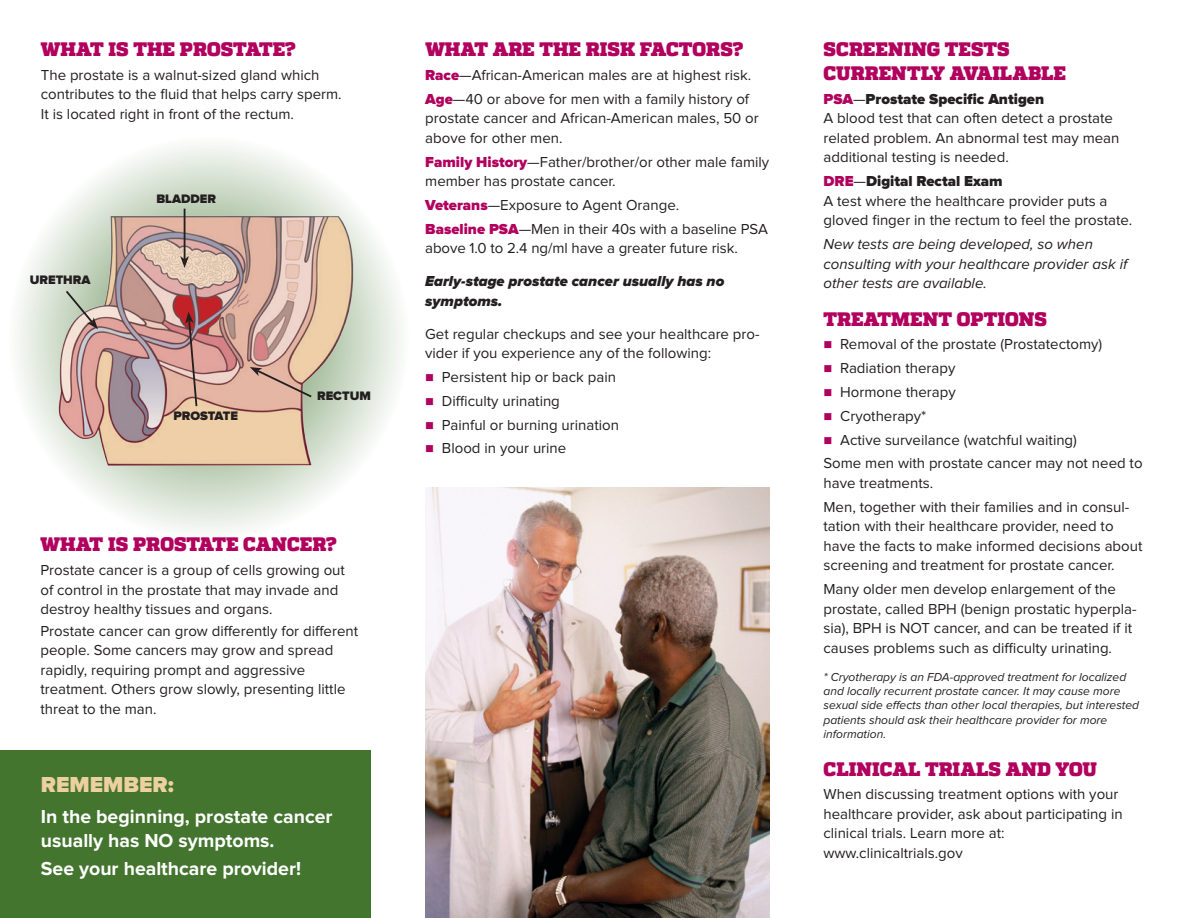
<style>
.page{position:relative;width:1188px;height:918px;background:#fff}
.page>*{position:absolute;margin:0;border:0;box-sizing:border-box;transform-origin:0 0}
.t1{font:900 22.5px "Proxima Nova";color:#edd0a1}
.t2{font:900 19.5px/24px "Quadon";color:#b1005d}
.t3{font:700 19.5px/24px "Proxima Nova";color:#fff}
.t4{font:15px/19.5px "Proxima Nova";color:#231f20}
.t5{font:italic 15px/19.5px "Proxima Nova";color:#231f20}
.t6{font:italic 900 15px/19.5px "Proxima Nova";color:#231f20}
.t7{font:900 12.75px "Proxima Nova";color:#231f20}
.t8{font:italic 12px/14.4px "Proxima Nova";color:#231f20}
.s1{font-weight:900;color:#b1005d}
.s2{color:#b1005d}
.s3{font-weight:900}
</style>
<div class="page">
<svg style="left:8px;top:136px;width:401px;height:404px"></svg>
<img style="left:46px;top:206px;width:321px;height:269px">
<svg style="left:250px;top:367px;width:64px;height:32px;background:#cda995"></svg>
<svg style="left:185px;top:312px;width:13px;height:96px"></svg>
<svg style="left:64px;top:289px;width:34px;height:40px"></svg>
<hr style="left:184px;top:209px;width:1px;height:50px;background:#231f20">
<svg style="left:180px;top:256px;width:9px;height:12px"></svg>
<img style="left:425px;top:487px;width:345px;height:431px">
<div style="left:0;top:751px;width:370px;height:167px;background:#43752f"></div>
<h2 class="t2" style="left:41px;top:38px;width:256px">WHAT IS THE PROSTATE?</h2>
<p class="t4" style="left:41px;top:66px;width:302px">The prostate is a walnut-sized gland which contributes to the fluid that helps carry sperm.<br>It is located right in front of the rectum.</p>
<p class="t7" style="left:30px;top:272px;width:62px">URETHRA</p>
<p class="t7" style="left:156px;top:191px;width:61px">BLADDER</p>
<p class="t7" style="left:173px;top:408px;width:66px">PROSTATE</p>
<p class="t7" style="left:317px;top:388px;width:55px">RECTUM</p>
<h2 class="t2" style="left:41px;top:533px;width:298px">WHAT IS PROSTATE CANCER?</h2>
<p class="t4" style="left:40px;top:561px;width:306px">Prostate cancer is a group of cells growing out of control in the prostate that may invade and destroy healthy tissues and organs.</p>
<p class="t4" style="left:40px;top:622px;width:319px">Prostate cancer can grow differently for different people. Some cancers may grow and spread rapidly, requiring prompt and aggressive treatment. Others grow slowly, presenting little threat to the man.</p>
<h1 class="t1" style="left:41px;top:772px;width:134px">REMEMBER:</h1>
<h2 class="t3" style="left:41px;top:805px;width:293px">In the beginning, prostate cancer usually has NO symptoms.</h2>
<h2 class="t3" style="left:41px;top:858px;width:262px">See your healthcare provider!</h2>
<h2 class="t2" style="left:425px;top:38px;width:320px">WHAT ARE THE RISK FACTORS?</h2>
<p class="t4" style="left:425px;top:64px;width:328px;line-height:23.9px"><span class="s1">Race</span>—African-American males are at highest risk.<br><span class="s1">Age</span>—40 or above for men with a family history of</p>
<p class="t4" style="left:425px;top:109px;width:335px">prostate cancer and African-American males, 50 or above for other men.</p>
<p class="t4" style="left:425px;top:152px;width:346px"><span class="s1">Family History</span>—Father/brother/or other male family member has prostate cancer.</p>
<p class="t4" style="left:425px;top:194px;width:344px;line-height:23.9px"><span class="s1">Veterans</span>—Exposure to Agent Orange.<br><span class="s1">Baseline PSA</span>—Men in their 40s with a baseline PSA</p>
<p class="t4" style="left:425px;top:239px;width:314px">above 1.0 to 2.4 ng/ml have a greater future risk.</p>
<p class="t6" style="left:425px;top:272px;width:301px">Early-stage prostate cancer usually has no symptoms.</p>
<p class="t4" style="left:425px;top:325px;width:336px">Get regular checkups and see your healthcare pro&shy;vider if you experience any of the following:</p>
<p class="t4" style="left:425px;top:368px;width:192px"><span class="s2">■</span> Persistent hip or back pain</p>
<p class="t4" style="left:425px;top:392px;width:136px"><span class="s2">■</span> Difficulty urinating</p>
<p class="t4" style="left:425px;top:416px;width:195px"><span class="s2">■</span> Painful or burning urination</p>
<p class="t4" style="left:425px;top:439px;width:143px"><span class="s2">■</span> Blood in your urine</p>
<h2 class="t2" style="left:824px;top:38px;width:244px">SCREENING TESTS<br>CURRENTLY AVAILABLE</h2>
<p class="t4" style="left:824px;top:90px;width:297px"><span class="s1">PSA</span>—<span class="s3">Prostate Specific Antigen<br></span>A blood test that can often detect a prostate related problem. An abnormal test may mean additional testing is needed.</p>
<p class="t4" style="left:824px;top:172px;width:310px"><span class="s1">DRE</span>—<span class="s3">Digital Rectal Exam<br></span>A test where the healthcare provider puts a gloved finger in the rectum to feel the prostate.</p>
<p class="t5" style="left:824px;top:235px;width:305px">New tests are being developed, so when consulting with your healthcare provider ask if other tests are available.</p>
<h2 class="t2" style="left:824px;top:307px;width:225px">TREATMENT OPTIONS</h2>
<p class="t4" style="left:824px;top:335px;width:280px"><span class="s2">■</span> Removal of the prostate (Prostatectomy)</p>
<p class="t4" style="left:824px;top:359px;width:133px"><span class="s2">■</span> Radiation therapy</p>
<p class="t4" style="left:824px;top:383px;width:134px"><span class="s2">■</span> Hormone therapy</p>
<p class="t4" style="left:824px;top:407px;width:104px"><span class="s2">■</span> Cryotherapy*</p>
<p class="t4" style="left:824px;top:428px;width:321px;line-height:23.9px"><span class="s2">■</span> Active surveilance (watchful waiting)<br>Some men with prostate cancer may not need to</p>
<p class="t4" style="left:824px;top:472px;width:307px;line-height:23.9px">have treatments.<br>Men, together with their families and in consul-</p>
<p class="t4" style="left:824px;top:517px;width:320px">tation with their healthcare provider, need to have the facts to make informed decisions about screening and treatment for prostate cancer.</p>
<p class="t4" style="left:824px;top:580px;width:315px">Many older men develop enlargement of the prostate, called BPH (benign prostatic hyperpla&shy;sia), BPH is NOT cancer, and can be treated if it causes problems such as difficulty urinating.</p>
<p class="t8" style="left:824px;top:670px;width:317px">* Cryotherapy is an FDA-approved treatment for localized and locally recurrent prostate cancer. It may cause more sexual side effects than other local therapies, but interested patients should ask their healthcare provider for more information.</p>
<h2 class="t2" style="left:824px;top:757px;width:275px">CLINICAL TRIALS AND YOU</h2>
<p class="t4" style="left:824px;top:785px;width:301px">When discussing treatment options with your healthcare provider, ask about participating in clinical trials. Learn more at: www.clinicaltrials.gov</p>
</div>
